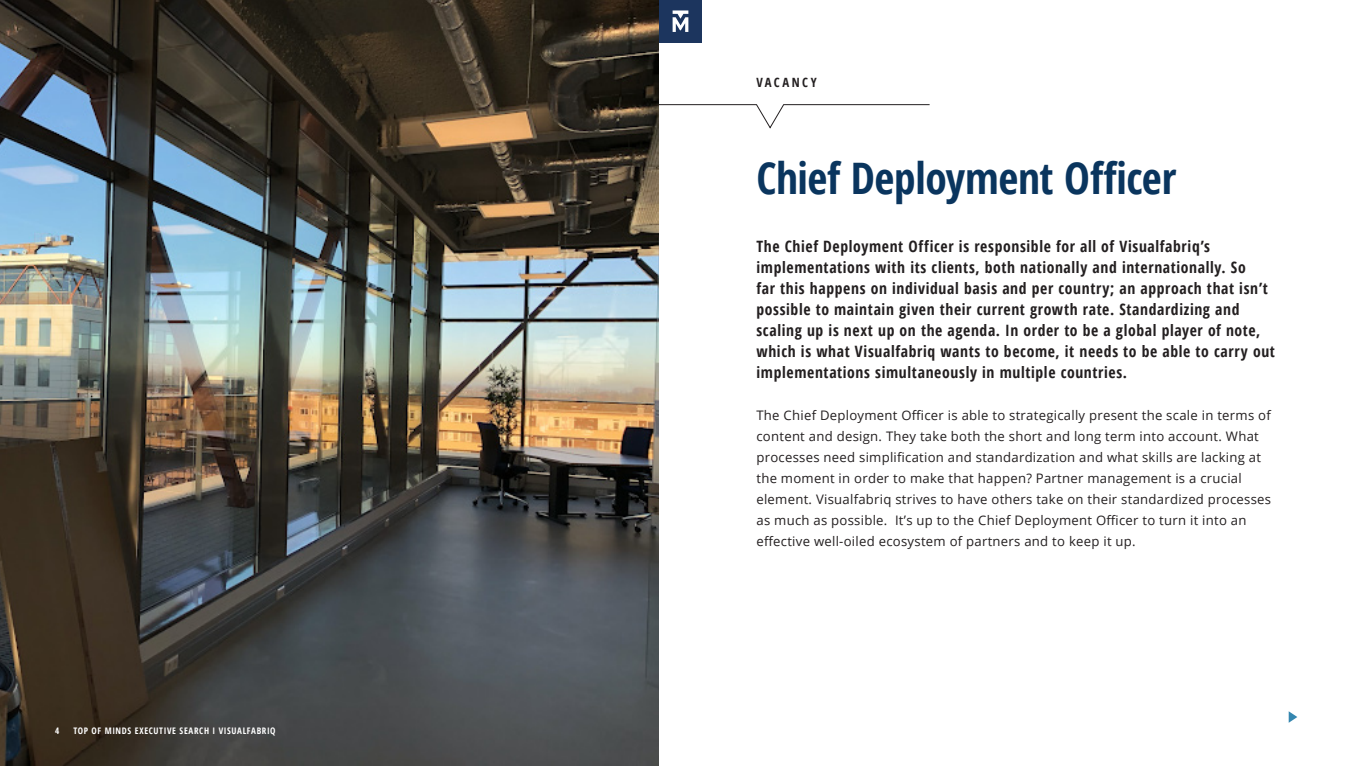
<style>
.page{position:relative;width:1361px;height:766px;background:#fff}
.page>*{position:absolute;margin:0;border:0;box-sizing:border-box;transform-origin:0 0}
.Page_header_kopie{font:700 condensed 43.42px "Open Sans";letter-spacing:-.01em;color:#0a355e}
.t1{font:700 condensed 15.67px/21px "Open Sans";letter-spacing:.04em;color:#231f20}
.t2{font:13.12px/21px "Open Sans";letter-spacing:.02em;color:#231f20}
.t3{font:700 condensed 12.75px "Open Sans";letter-spacing:.19em;color:#231f20}
.t4{font:700 condensed 9px "Open Sans";letter-spacing:.07em;color:#fff}
</style>
<div class="page">
<svg style="left:658px;top:104px;width:272px;height:24px"></svg>
<img style="left:0;top:0;width:658px;height:765px">
<svg style="left:1288px;top:711px;width:9px;height:11px"></svg>
<div style="left:659px;top:0;width:43px;height:43px;background:#1c355e"></div>
<svg style="left:672px;top:10px;width:16px;height:22px"></svg>
<p class="t4" style="left:55px;top:724px;width:6px">4</p>
<p class="t4" style="left:73px;top:724px;width:204px">TOP OF MINDS EXECUTIVE SEARCH I VISUALFABRIQ</p>
<p class="t3" style="left:756px;top:73px;width:62px">VACANCY</p>
<p class="Page_header_kopie" style="left:756px;top:148px;width:421px">Chief Deployment Officer</p>
<p class="t1" style="left:756px;top:235px;width:520px">The Chief Deployment Officer is responsible for all of Visualfabriq’s implementations with its clients, both nationally and internationally. So<br>far this happens on individual basis and per country; an approach that isn’t possible to maintain given their current growth rate. Standardizing and scaling up is next up on the agenda. In order to be a global player of note, which is what Visualfabriq wants to become, it needs to be able to carry out implementations simultaneously in multiple countries.</p>
<p class="t2" style="left:756px;top:404px;width:516px">The Chief Deployment Officer is able to strategically present the scale in terms of content and design. They take both the short and long term into account. What processes need simplification and standardization and what skills are lacking at the moment in order to make that happen? Partner management is a crucial element. Visualfabriq strives to have others take on their standardized processes as much as possible. It’s up to the Chief Deployment Officer to turn it into an effective well-oiled ecosystem of partners and to keep it up.</p>
</div>
